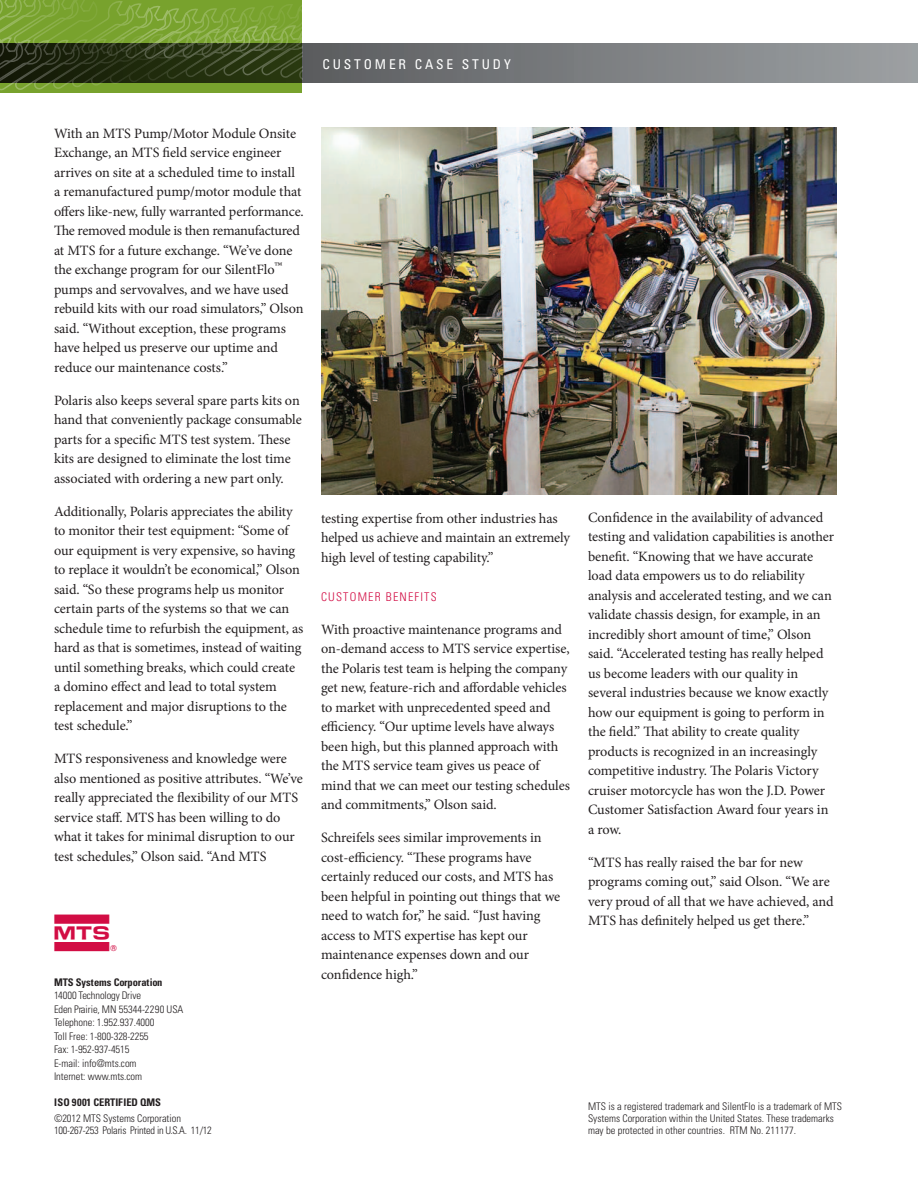
<style>
.page{position:relative;width:918px;height:1188px;background:#fff}
.page>*{position:absolute;margin:0;border:0;box-sizing:border-box;transform-origin:0 0}
.t1{font:40.5px "MTS Systems";color:#d20d44}
.BODY_COPY2{font:14.25px/19.5px "Minion Pro";letter-spacing:-.01em;color:#231f20}
.SUBHEADS2{font:condensed 13.5px "Univers";letter-spacing:.21em;color:#fff}
.SUBHEADS2-2{font:300 condensed 12px "Univers";letter-spacing:.1em;color:#d20d44}
.Captions{font:300 condensed 10.5px/12px "Univers";color:#231f20}
.Text{font:300 condensed 10.5px/13.5px "Univers";letter-spacing:-.005em;color:#231f20}
.subheads{font:700 condensed 10.5px "Univers";letter-spacing:-.005em;color:#231f20}
.Corp_Office_Names{font:300 condensed 10.5px "Univers";letter-spacing:-.005em;color:#231f20}
.Captions-2{font:300 condensed 10.5px "Univers";letter-spacing:-.025em;color:#231f20}
.s1{font-size:18px}
</style>
<div class="page">
<svg style="left:302px;top:44px;width:616px;height:38px;background:#7c7f81"></svg>
<div style="left:0;top:0;width:302px;height:93px;background:#78a22d"></div>
<svg style="left:0;top:0;width:302px;height:90px"></svg>
<img style="left:322px;top:127px;width:515px;height:368px">
<p class="SUBHEADS2" style="left:322px;top:56px;width:190px">CUSTOMER CASE STUDY</p>
<p class="BODY_COPY2" style="left:54px;top:123px;width:251px">With an MTS Pump/Motor Module Onsite Exchange, an MTS field service engineer arrives on site at a scheduled time to install a remanufactured pump/motor module that offers like-new, fully warranted performance.<br>The removed module is then remanufactured at MTS for a future exchange. “We’ve done the exchange program for our SilentFlo<span class="s1">™ </span>pumps and servovalves, and we have used rebuild kits with our road simulators,” Olson said. “Without exception, these programs have helped us preserve our uptime and reduce our maintenance costs.”</p>
<p class="BODY_COPY2" style="left:54px;top:390px;width:249px">Polaris also keeps several spare parts kits on hand that conveniently package consumable parts for a specific MTS test system. These kits are designed to eliminate the lost time associated with ordering a new part only.</p>
<p class="BODY_COPY2" style="left:54px;top:501px;width:251px">Additionally, Polaris appreciates the ability to monitor their test equipment: “Some of our equipment is very expensive, so having to replace it wouldn’t be economical,” Olson said. “So these programs help us monitor certain parts of the systems so that we can schedule time to refurbish the equipment, as hard as that is sometimes, instead of waiting until something breaks, which could create a domino effect and lead to total system replacement and major disruptions to the test schedule.”</p>
<p class="BODY_COPY2" style="left:54px;top:749px;width:250px">MTS responsiveness and knowledge were also mentioned as positive attributes. “We’ve really appreciated the flexibility of our MTS service staff. MTS has been willing to do what it takes for minimal disruption to our test schedules,” Olson said. “And MTS</p>
<p class="t1" style="left:52px;top:915px;width:68px">l</p>
<p class="subheads" style="left:54px;top:975px;width:110px">MTS Systems Corporation</p>
<p class="Text" style="left:54px;top:988px;width:89px">14000 Technology Drive</p>
<p class="Text" style="left:54px;top:1002px;width:131px">Eden Prairie, MN 55344-2290 USA<br>Telephone: 1.952.937.4000</p>
<p class="Text" style="left:54px;top:1029px;width:96px">Toll Free: 1-800-328-2255</p>
<p class="Text" style="left:54px;top:1042px;width:77px">Fax: 1-952-937-4515</p>
<p class="Corp_Office_Names" style="left:54px;top:1057px;width:84px">E-mail: info@mts.com</p>
<p class="Corp_Office_Names" style="left:54px;top:1070px;width:90px">Internet: www.mts.com</p>
<p class="subheads" style="left:54px;top:1096px;width:109px">ISO 9001 CERTIFIED QMS</p>
<p class="Captions" style="left:54px;top:1112px;width:129px">©2012 MTS Systems Corporation</p>
<p class="Captions-2" style="left:54px;top:1124px;width:159px">100-267-253 Polaris Printed in U.S.A. 11/12</p>
<p class="BODY_COPY2" style="left:321px;top:508px;width:251px">testing expertise from other industries has helped us achieve and maintain an extremely high level of testing capability.”</p>
<p class="SUBHEADS2-2" style="left:321px;top:589px;width:117px">CUSTOMER BENEFITS</p>
<p class="BODY_COPY2" style="left:321px;top:619px;width:251px">With proactive maintenance programs and on-demand access to MTS service expertise, the Polaris test team is helping the company get new, feature-rich and affordable vehicles to market with unprecedented speed and efficiency. “Our uptime levels have always been high, but this planned approach with the MTS service team gives us peace of mind that we can meet our testing schedules and commitments,” Olson said.</p>
<p class="BODY_COPY2" style="left:321px;top:828px;width:241px">Schreifels sees similar improvements in cost-efficiency. “These programs have certainly reduced our costs, and MTS has been helpful in pointing out things that we need to watch for,” he said. “Just having access to MTS expertise has kept our maintenance expenses down and our confidence high.”</p>
<p class="BODY_COPY2" style="left:588px;top:508px;width:248px">Confidence in the availability of advanced testing and validation capabilities is another benefit. “Knowing that we have accurate load data empowers us to do reliability analysis and accelerated testing, and we can validate chassis design, for example, in an incredibly short amount of time,” Olson said. “Accelerated testing has really helped us become leaders with our quality in several industries because we know exactly how our equipment is going to perform in the field.” That ability to create quality products is recognized in an increasingly competitive industry. The Polaris Victory cruiser motorcycle has won the J.D. Power Customer Satisfaction Award four years in a row.</p>
<p class="BODY_COPY2" style="left:588px;top:853px;width:247px">“MTS has really raised the bar for new programs coming out,” said Olson. “We are very proud of all that we have achieved, and MTS has definitely helped us get there.”</p>
<p class="Captions" style="left:588px;top:1100px;width:256px">MTS is a registered trademark and SilentFlo is a trademark of MTS<br>Systems Corporation within the United States. These trademarks may be protected in other countries. RTM No. 211177.</p>
</div>
